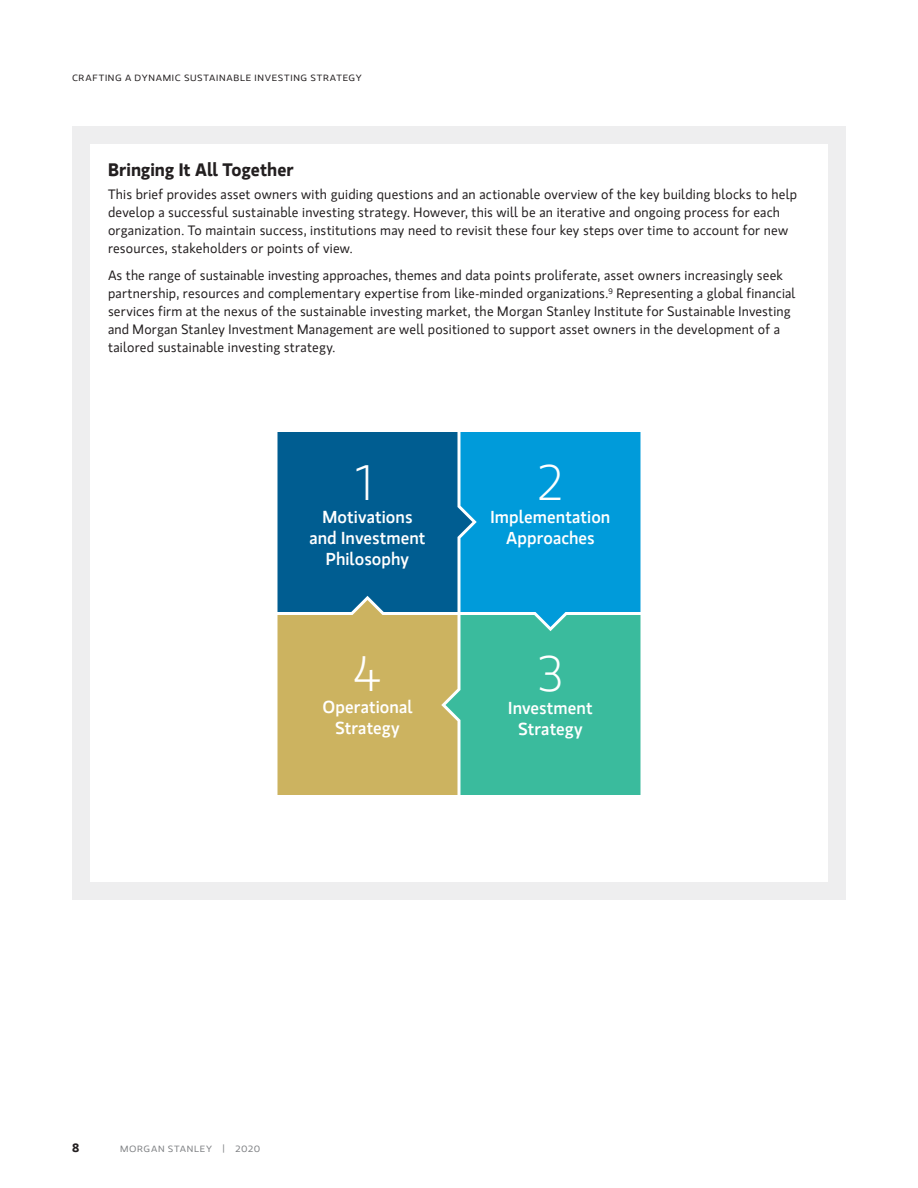
<style>
.page{position:relative;width:918px;height:1188px;background:#fff}
.page>*{position:absolute;margin:0;border:0;box-sizing:border-box;transform-origin:0 0}
.Intro_G_12_Light_Blu{font:300 49.5px "MS Gloriola II Std";color:#fff}
.Body_Head_12_14{font:700 18px "MS Gloriola II Std";color:#231f20}
.Intro_G_12_Light_Blu-2{font:500 17.25px/21px "MS Gloriola II Std";letter-spacing:.005em;color:#fff;text-align:center}
.Body__G-Reg__pm{font:13.5px/18px "MS Gloriola II Std";letter-spacing:.015em;color:#231f20}
.t1{font:700 12px "MS Gloriola II Std";color:#231f20}
.t2{font:9px "MS Gloriola II Std";letter-spacing:.075em;color:#231f20;scale:1.1 1}
.t3{font:9px "MS Gloriola II Std";letter-spacing:.07em;color:#808285;scale:1.1 1}
</style>
<div class="page">
<div style="left:72px;top:126px;width:774px;height:774px;background:#eeeeef"></div>
<div style="left:90px;top:144px;width:738px;height:738px;background:#fff"></div>
<svg style="left:278px;top:432px;width:363px;height:363px;background:#459b9c"></svg>
<p class="t2" style="left:72px;top:72px;width:265px">CRAFTING A DYNAMIC SUSTAINABLE INVESTING STRATEGY</p>
<p class="Body_Head_12_14" style="left:108px;top:156px;width:187px">Bringing It All Together</p>
<p class="Body__G-Reg__pm" style="left:108px;top:185px;width:691px">This brief provides asset owners with guiding questions and an actionable overview of the key building blocks to help develop a successful sustainable investing strategy. However, this will be an iterative and ongoing process for each organization. To maintain success, institutions may need to revisit these four key steps over time to account for new resources, stakeholders or points of view.</p>
<p class="Body__G-Reg__pm" style="left:108px;top:266px;width:689px">As the range of sustainable investing approaches, themes and data points proliferate, asset owners increasingly seek partnership, resources and complementary expertise from like-minded organizations.<sup>9</sup> Representing a global financial services firm at the nexus of the sustainable investing market, the Morgan Stanley Institute for Sustainable Investing and Morgan Stanley Investment Management are well positioned to support asset owners in the development of a tailored sustainable investing strategy.</p>
<p class="Intro_G_12_Light_Blu" style="left:356px;top:450px;width:18px">1</p>
<p class="Intro_G_12_Light_Blu-2" style="left:309px;top:506px;width:118px">Motivations and Investment<br>Philosophy</p>
<p class="Intro_G_12_Light_Blu" style="left:354px;top:641px;width:29px">4</p>
<p class="Intro_G_12_Light_Blu-2" style="left:323px;top:696px;width:91px">Operational<br>Strategy</p>
<p class="Intro_G_12_Light_Blu" style="left:538px;top:450px;width:27px">2</p>
<p class="Intro_G_12_Light_Blu-2" style="left:491px;top:506px;width:121px">Implementation<br>Approaches</p>
<p class="Intro_G_12_Light_Blu" style="left:538px;top:641px;width:26px">3</p>
<p class="Intro_G_12_Light_Blu-2" style="left:508px;top:696px;width:86px">Investment<br>Strategy</p>
<p class="t1" style="left:72px;top:1139px;width:9px">8</p>
<p class="t3" style="left:120px;top:1143px;width:129px">MORGAN STANLEY | 2020</p>
</div>
